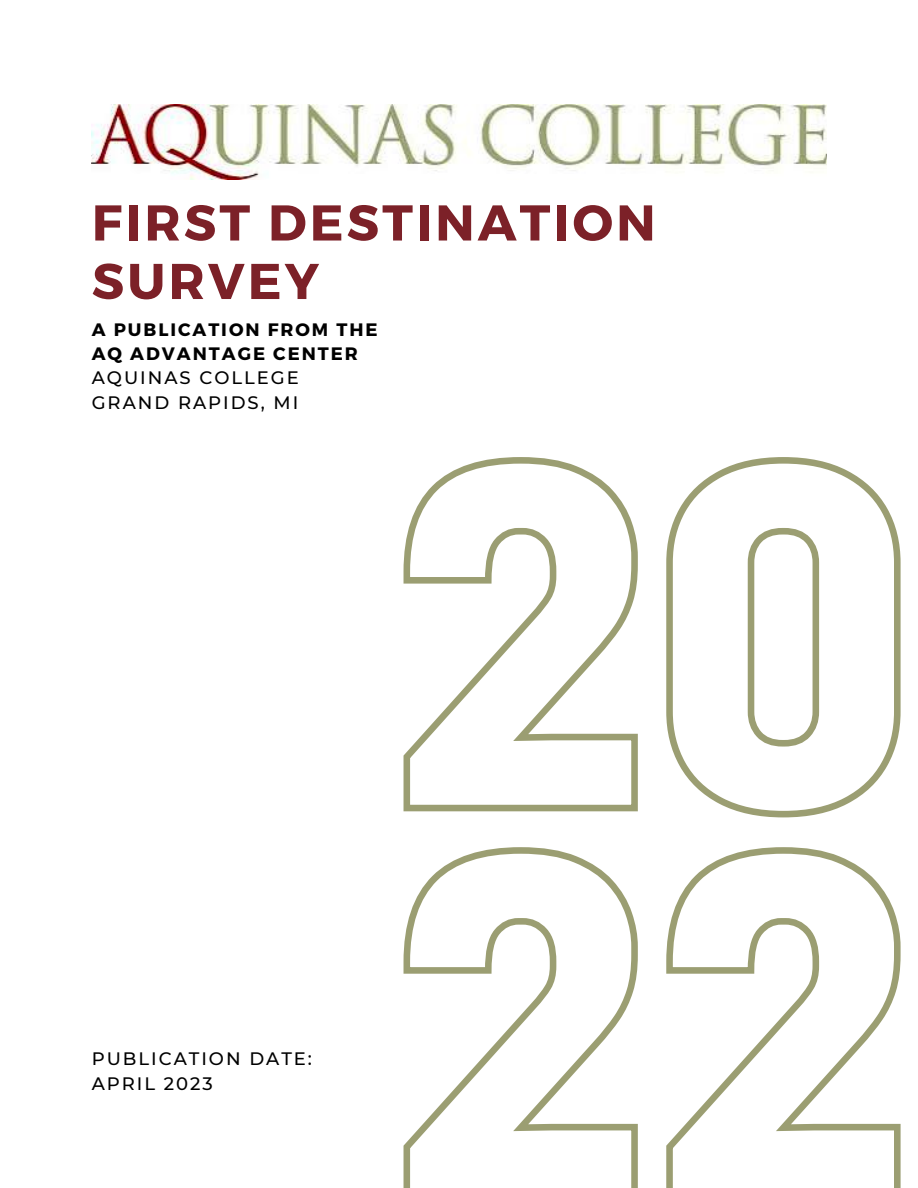
<style>
.page{position:relative;width:918px;height:1188px;background:#fff}
.page>*{position:absolute;margin:0;border:0;box-sizing:border-box;transform-origin:0 0}
.t1{font:700 50.25px/58.5px "Montserrat";letter-spacing:.065em;color:#7c2128}
.t2{font:500 18px "Montserrat";letter-spacing:.11em;color:#000}
.t3{font:700 18px "Montserrat";letter-spacing:.11em;color:#000}
</style>
<div class="page">
<img style="left:92px;top:104px;width:734px;height:76px">
<svg style="left:403px;top:457px;width:498px;height:361px"></svg>
<svg style="left:403px;top:847px;width:498px;height:341px"></svg>
<p class="t1" style="left:92px;top:191px;width:565px">FIRST DESTINATION<br>SURVEY</p>
<p class="t3" style="left:92px;top:317px;width:287px">A PUBLICATION FROM THE</p>
<p class="t3" style="left:92px;top:342px;width:268px">AQ ADVANTAGE CENTER</p>
<p class="t2" style="left:92px;top:366px;width:208px">AQUINAS COLLEGE</p>
<p class="t2" style="left:92px;top:391px;width:208px">GRAND RAPIDS, MI</p>
<p class="t2" style="left:92px;top:1048px;width:222px">PUBLICATION DATE:</p>
<p class="t2" style="left:92px;top:1073px;width:122px">APRIL 2023</p>
</div>
